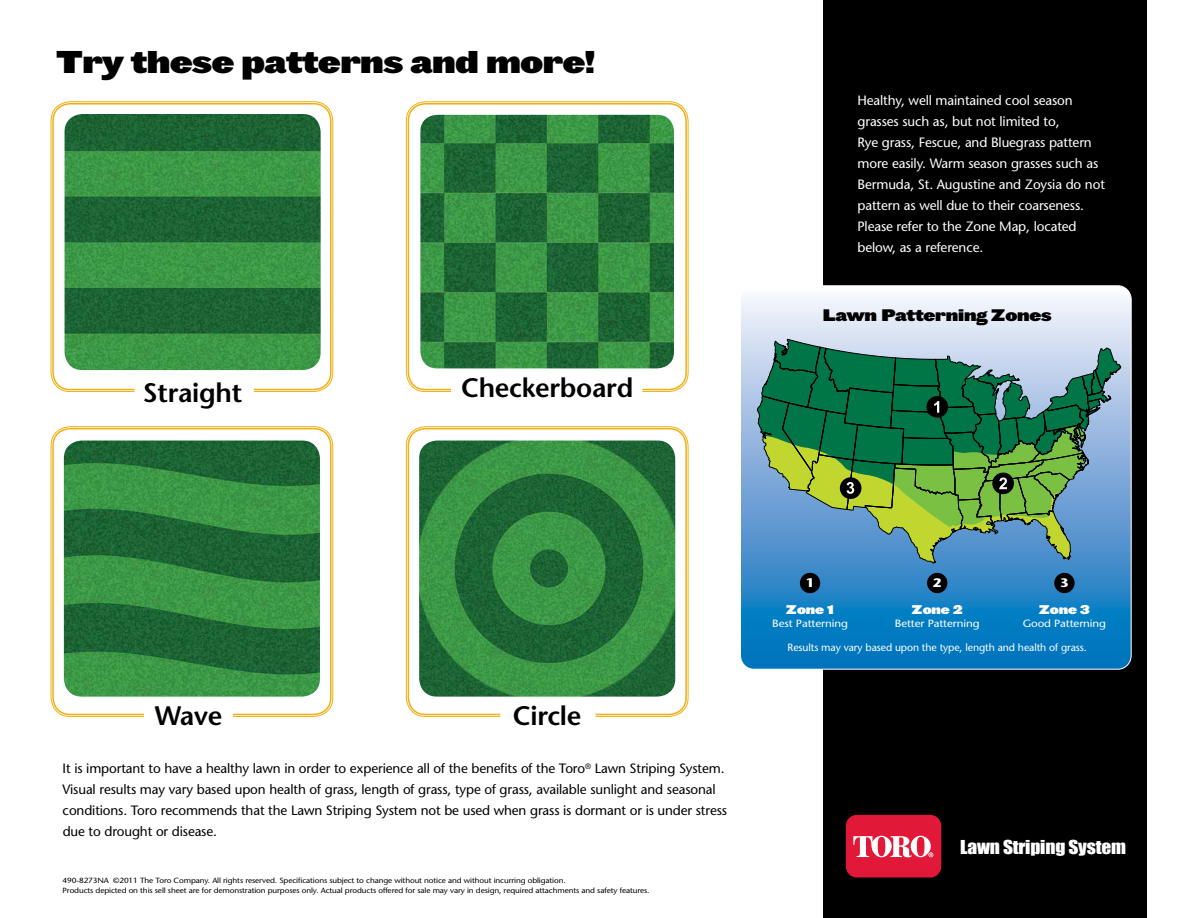
<style>
.page{position:relative;width:1188px;height:918px;background:#fff}
.page>*{position:absolute;margin:0;border:0;box-sizing:border-box;transform-origin:0 0}
.t1{font:30px "Leviathan HTF Black";letter-spacing:-.01em;color:#000;scale:1.1 1}
.t2{font:600 26.7px "Stone Sans";letter-spacing:-.01em;color:#000}
.t3{font:17.7px "Impact";letter-spacing:-.01em;color:#fff;scale:1.1 1}
.t4{font:15.9px "Leviathan HTF Black";letter-spacing:-.01em;color:#000;scale:1.1 1}
.t5{font:13.5px/21px "Stone Sans";letter-spacing:-.01em;color:#000}
.t6{font:13.5px/21px "Stone Sans";letter-spacing:-.01em;color:#fff}
.t7{font:700 12.3px "Stone Sans";color:#fff;scale:1.1 1}
.t8{font:12px "Leviathan HTF Black";letter-spacing:-.01em;color:#fff;scale:1.1 1}
.t9{font:10.5px "Stone Sans";letter-spacing:-.01em;color:#fff}
.t10{font:10.5px "Stone Sans";letter-spacing:-.01em;color:#fff;scale:1.1 1}
.t11{font:7.5px/9.8px "Stone Sans";letter-spacing:-.015em;color:#000;scale:1.1 1}
</style>
<div class="page">
<div style="left:824px;top:0;width:324px;height:918px;background:#000"></div>
<svg style="left:740px;top:285px;width:392px;height:385px;background:#65a8d6"></svg>
<svg style="left:757px;top:339px;width:364px;height:231px;background:#54947b"></svg>
<div style="left:800px;top:573px;width:20px;height:20px;background:#000;border-radius:50%"></div>
<div style="left:927px;top:573px;width:20px;height:20px;background:#000;border-radius:50%"></div>
<div style="left:1054px;top:573px;width:21px;height:20px;background:#000;border-radius:50%"></div>
<div style="left:846px;top:815px;width:95px;height:63px;background:#e11837;border-radius:11px"></div>
<svg style="left:853px;top:836px;width:80px;height:22px"></svg>
<div style="left:52px;top:428px;width:280px;height:287px;border:2px solid #f0af13;border-radius:17px"></div>
<div style="left:51px;top:426px;width:282px;height:291px;border:1px solid #f0af13;border-radius:19px"></div>
<img style="left:64px;top:441px;width:256px;height:256px">
<div style="left:52px;top:103px;width:280px;height:287px;border:2px solid #f0af13;border-radius:17px"></div>
<div style="left:51px;top:102px;width:282px;height:290px;border:1px solid #f0af13;border-radius:19px"></div>
<img style="left:65px;top:114px;width:256px;height:256px">
<div style="left:408px;top:103px;width:279px;height:287px;border:2px solid #f0af13;border-radius:17px"></div>
<div style="left:406px;top:102px;width:282px;height:290px;border:1px solid #f0af13;border-radius:19px"></div>
<img style="left:422px;top:116px;width:251px;height:251px">
<div style="left:418px;top:112px;width:259px;height:259px;border:3px solid #fff;border-radius:18px"></div>
<div style="left:408px;top:428px;width:279px;height:287px;border:2px solid #f0af13;border-radius:17px"></div>
<div style="left:406px;top:426px;width:282px;height:291px;border:1px solid #f0af13;border-radius:19px"></div>
<img style="left:419px;top:441px;width:256px;height:256px">
<h1 class="t1" style="left:56px;top:42px;width:492px">Try these patterns and more!</h1>
<h2 class="t2" style="left:143px;top:377px;width:101px">Straight</h2>
<h2 class="t2" style="left:461px;top:372px;width:174px">Checkerboard</h2>
<p class="t6" style="left:858px;top:90px;width:249px">Healthy, well maintained cool season grasses such as, but not limited to,<br>Rye grass, Fescue, and Bluegrass pattern more easily. Warm season grasses such as Bermuda, St. Augustine and Zoysia do not pattern as well due to their coarseness.<br>Please refer to the Zone Map, located below, as a reference.</p>
<p class="t4" style="left:823px;top:305px;width:210px">Lawn Patterning Zones</p>
<h2 class="t2" style="left:155px;top:700px;width:69px">Wave</h2>
<h2 class="t2" style="left:513px;top:700px;width:70px">Circle</h2>
<p class="t5" style="left:63px;top:758px;width:666px">It is important to have a healthy lawn in order to experience all of the benefits of the Toro<sup>®</sup> Lawn Striping System.<br>Visual results may vary based upon health of grass, length of grass, type of grass, available sunlight and seasonal conditions. Toro recommends that the Lawn Striping System not be used when grass is dormant or is under stress due to drought or disease.</p>
<p class="t11" style="left:63px;top:876px;width:535px">490-8273NA ©2011 The Toro Company. All rights reserved. Specifications subject to change without notice and without incurring obligation.<br>Products depicted on this sell sheet are for demonstration purposes only. Actual products offered for sale may vary in design, required attachments and safety features.</p>
<p class="t7" style="left:806px;top:576px;width:9px">1</p>
<p class="t7" style="left:933px;top:576px;width:9px">2</p>
<p class="t7" style="left:1060px;top:576px;width:9px">3</p>
<p class="t8" style="left:786px;top:602px;width:45px">Zone 1</p>
<p class="t10" style="left:772px;top:618px;width:70px">Best Patterning</p>
<p class="t8" style="left:912px;top:602px;width:48px">Zone 2</p>
<p class="t10" style="left:895px;top:618px;width:79px">Better Patterning</p>
<p class="t8" style="left:1039px;top:602px;width:48px">Zone 3</p>
<p class="t10" style="left:1023px;top:618px;width:77px">Good Patterning</p>
<p class="t9" style="left:788px;top:641px;width:301px">Results may vary based upon the type, length and health of grass.</p>
<h3 class="t3" style="left:960px;top:833px;width:152px">Lawn Striping System</h3>
</div>
